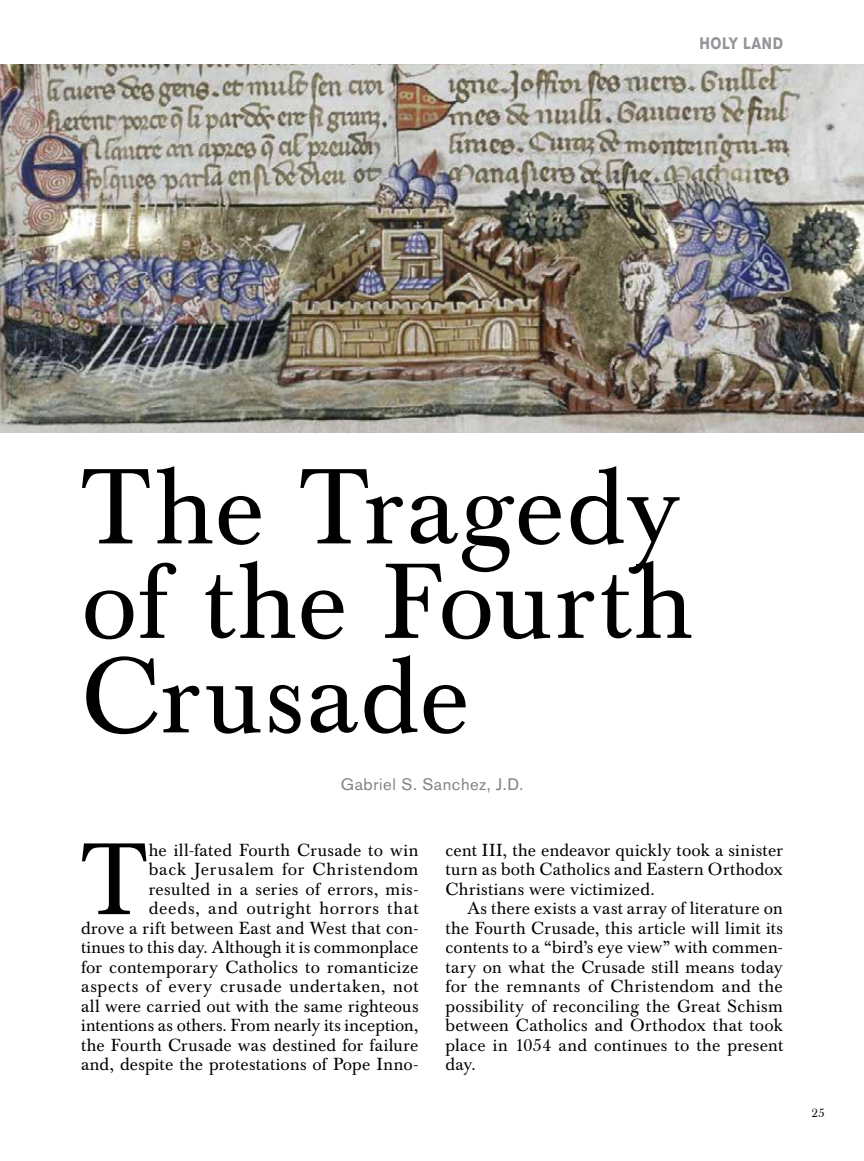
<style>
.page{position:relative;width:864px;height:1161px;background:#fff}
.page>*{position:absolute;margin:0;border:0;box-sizing:border-box;transform-origin:0 0}
.t1{font:105px/94.5px "Baskerville BE";letter-spacing:.02em;color:#000}
.t2{font:100.05px "Baskerville BE";color:#000}
.t3{font:17.25px/19.5px "Baskerville BE";letter-spacing:.025em;color:#000;text-align:justify}
.t4{font:16.5px "Akzidenz Grotesk BE";letter-spacing:.035em;color:#808285}
.t5{font:700 16.5px "Akzidenz Grotesk BE";letter-spacing:.035em;color:#939598;scale:.85 1}
.t6{font:12px "Baskerville BE";color:#000}
</style>
<div class="page">
<img style="left:0;top:65px;width:864px;height:368px">
<p class="t5" style="left:699px;top:34px;width:100px">HOLY LAND</p>
<h1 class="t1" style="left:81px;top:463px;width:614px">The Tragedy of the Fourth<br>Crusade</h1>
<p class="t4" style="left:341px;top:775px;width:184px">Gabriel S. Sanchez, J.D.</p>
<p class="t3" style="left:81px;top:840px;width:339px;text-align:right">he ill-fated Fourth Crusade to win<br>back Jerusalem for Christendom<br>resulted in a series of errors, mis-<br>deeds, and outright horrors that<br>drove a rift between East and West that con&shy;tinues to this day. Although it is commonplace for contemporary Catholics to romanticize aspects of every crusade undertaken, not all were carried out with the same righteous intentions as others. From nearly its inception, the Fourth Crusade was destined for failure and, despite the protestations of Pope Inno-</p>
<p class="t3" style="left:445px;top:840px;width:339px">cent III, the endeavor quickly took a sinister turn as both Catholics and Eastern Orthodox Christians were victimized.</p>
<h2 class="t2" style="left:81px;top:822px;width:68px">T</h2>
<p class="t3" style="left:446px;top:899px;width:339px;text-indent:22px">As there exists a vast array of literature on the Fourth Crusade, this article will limit its contents to a “bird’s eye view” with commen&shy;tary on what the Crusade still means today for the remnants of Christendom and the possibility of reconciling the Great Schism between Catholics and Orthodox that took place in 1054 and continues to the present day.</p>
<p class="t6" style="left:812px;top:1106px;width:15px">25</p>
</div>
